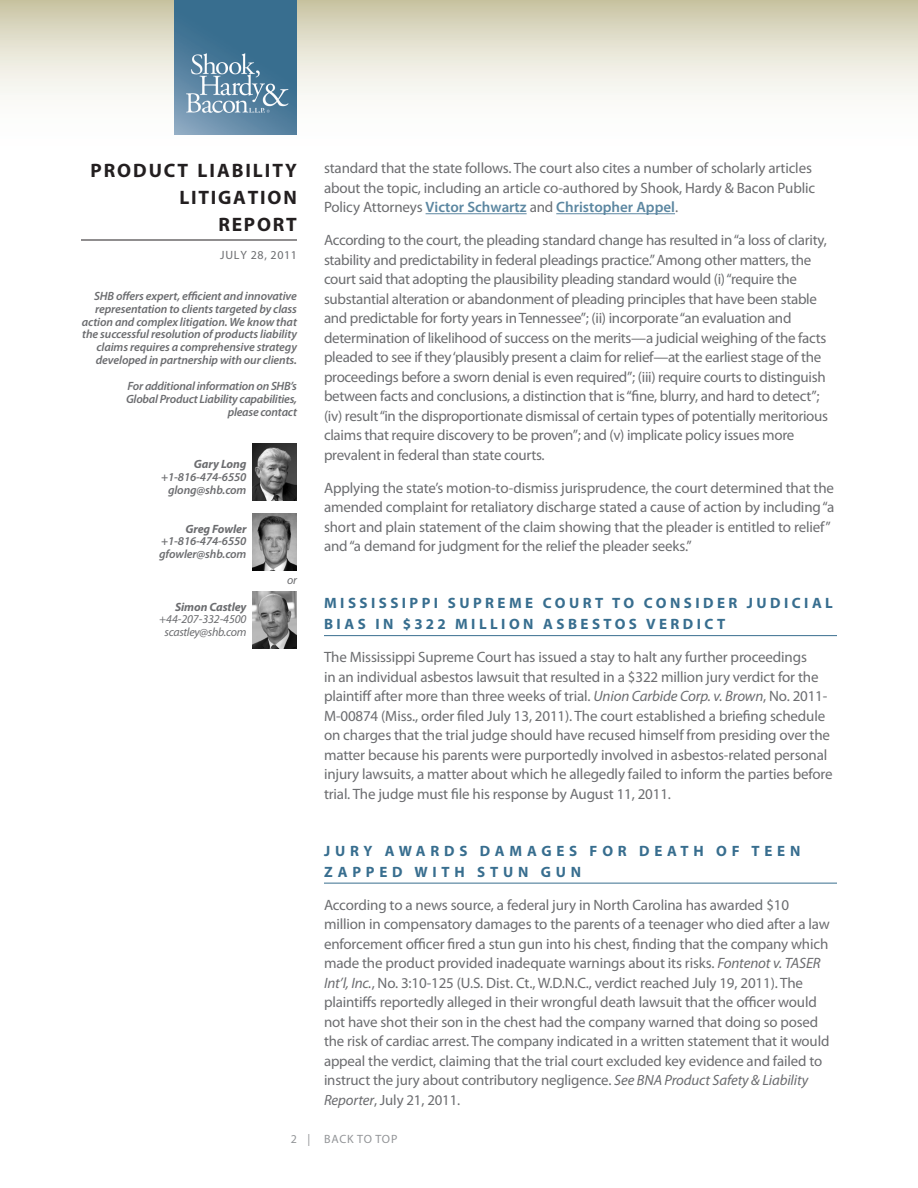
<style>
.page{position:relative;width:918px;height:1188px;background:#fff}
.page>*{position:absolute;margin:0;border:0;box-sizing:border-box;transform-origin:0 0}
.t1{font:700 19.5px/27px "Myriad Pro";letter-spacing:.095em;color:#231f20;text-align:right}
.Body{font:15px/19.5px "Myriad Pro";letter-spacing:-.01em;color:#6c6d70}
.Head{font:700 15px/21px "Myriad Pro";letter-spacing:.23em;color:#386e8f}
.Head-2{font:700 15px/21px "Myriad Pro";letter-spacing:.32em;color:#386e8f}
.Body-2{font:14.85px/19.5px "Myriad Pro";letter-spacing:-.01em;color:#6c6d70}
.t2{font:italic 600 12px/12.8px "Myriad Pro";letter-spacing:-.01em;color:#6c6d70;text-align:right}
.t3{font:italic 12px/12.8px "Myriad Pro";letter-spacing:-.025em;color:#6c6d70;text-align:right}
.t4{font:12px "Myriad Pro";letter-spacing:.05em;color:#6c6d70}
.Body-3{font:12px "Myriad Pro";letter-spacing:.06em;color:#939598}
.s1{font-weight:700}
.s2{font-weight:600;color:#5c87a1}
.s3{font-style:italic}
.s4{font-size:15px}
</style>
<div class="page">
<svg style="left:0;top:0;width:918px;height:135px"></svg>
<hr style="left:81px;top:240px;width:216px;height:1px;background:#231f20">
<img style="left:175px;top:0;width:122px;height:135px">
<hr style="left:426px;top:213px;width:101px;height:1px;background:#5c87a1">
<hr style="left:556px;top:213px;width:119px;height:1px;background:#5c87a1">
<hr style="left:324px;top:635px;width:513px;height:1px;background:#386e8f">
<hr style="left:324px;top:883px;width:513px;height:1px;background:#386e8f">
<img style="left:253px;top:513px;width:44px;height:58px">
<img style="left:253px;top:592px;width:44px;height:57px">
<img style="left:253px;top:443px;width:44px;height:58px">
<p class="t1" style="left:90px;top:157px;width:208px">PRODUCT LIABILITY<br>LITIGATION<br>REPORT</p>
<p class="t4" style="left:220px;top:249px;width:78px">JULY 28, 2011</p>
<p class="t2" style="left:82px;top:290px;width:217px">SHB offers expert, efficient and innovative representation to clients targeted by class action and complex litigation. We know that the successful resolution of products liability claims requires a comprehensive strategy developed in partnership with our clients.</p>
<p class="t2" style="left:126px;top:380px;width:172px">For additional information on SHB’s<br>Global Product Liability capabilities, please contact</p>
<p class="t2" style="left:161px;top:458px;width:87px"><span class="s1">Gary Long </span>+1-816-474-6550 glong@shb.com</p>
<p class="t2" style="left:159px;top:522px;width:89px;text-align:justify;text-indent:26px"><span class="s1">Greg Fowler </span>+1-816-474-6550 gfowler@shb.com</p>
<p class="t3" style="left:159px;top:600px;width:89px"><span class="s1">Simon Castley </span>+44-207-332-4500 scastley@shb.com</p>
<p class="t3" style="left:287px;top:574px;width:11px">or</p>
<p class="Body" style="left:324px;top:159px;width:493px">standard that the state follows. The court also cites a number of scholarly articles about the topic, including an article co-authored by Shook, Hardy &amp; Bacon Public<br>Policy Attorneys <span class="s2">Victor Schwartz</span> and <span class="s2">Christopher Appel</span>.</p>
<p class="Body" style="left:324px;top:231px;width:506px">According to the court, the pleading standard change has resulted in “a loss of clarity, stability and predictability in federal pleadings practice.” Among other matters, the court said that adopting the plausibility pleading standard would (i) “require the substantial alteration or abandonment of pleading principles that have been stable and predictable for forty years in Tennessee”; (ii) incorporate “an evaluation and determination of likelihood of success on the merits—a judicial weighing of the facts pleaded to see if they ‘plausibly present a claim for relief—at the earliest stage of the proceedings before a sworn denial is even required”; (iii) require courts to distinguish between facts and conclusions, a distinction that is “fine, blurry, and hard to detect”; (iv) result “in the disproportionate dismissal of certain types of potentially meritorious claims that require discovery to be proven”; and (v) implicate policy issues more prevalent in federal than state courts.</p>
<p class="Body" style="left:324px;top:478px;width:512px">Applying the state’s motion-to-dismiss jurisprudence, the court determined that the amended complaint for retaliatory discharge stated a cause of action by including “a short and plain statement of the claim showing that the pleader is entitled to relief” and “a demand for judgment for the relief the pleader seeks.”</p>
<p class="Head" style="left:324px;top:593px;width:510px">MISSISSIPPI SUPREME COURT TO CONSIDER JUDICIAL<br>BIAS IN $322 MILLION ASBESTOS VERDICT</p>
<p class="Body" style="left:324px;top:648px;width:510px">The Mississippi Supreme Court has issued a stay to halt any further proceedings<br>in an individual asbestos lawsuit that resulted in a $322 million jury verdict for the plaintiff after more than three weeks of trial. <span class="s3">Union Carbide Corp. v. Brown</span>, No. 2011- M-00874 (Miss., order filed July 13, 2011). The court established a briefing schedule on charges that the trial judge should have recused himself from presiding over the matter because his parents were purportedly involved in asbestos-related personal injury lawsuits, a matter about which he allegedly failed to inform the parties before trial. The judge must file his response by August 11, 2011.</p>
<p class="Head-2" style="left:324px;top:840px;width:478px">JURY AWARDS DAMAGES FOR DEATH OF TEEN<br>ZAPPED WITH STUN GUN</p>
<p class="Body" style="left:324px;top:895px;width:507px">According to a news source, a federal jury in North Carolina has awarded $10 million in compensatory damages to the parents of a teenager who died after a law enforcement officer fired a stun gun into his chest, finding that the company which made the product provided inadequate warnings about its risks. <span class="s3">Fontenot v. TASER Int’l, Inc.</span>, No. 3:10-125 (U.S. Dist. Ct., W.D.N.C., verdict reached July 19, 2011). The plaintiffs reportedly alleged in their wrongful death lawsuit that the officer would</p>
<p class="Body-2" style="left:324px;top:1012px;width:507px"><span class="s4">not have</span> shot their son in the chest had the company warned that doing so posed the risk of cardiac arrest. The company indicated in a written statement that it would appeal the verdict, claiming that the trial court excluded key evidence and failed to instruct the jury about contributory negligence. <span class="s3">See BNA Product Safety &amp; Liability Reporter</span>, July 21, 2011.</p>
<p class="Body-3" style="left:291px;top:1132px;width:21px">2 |</p>
<p class="Body-3" style="left:324px;top:1132px;width:75px">BACK TO TOP</p>
</div>
